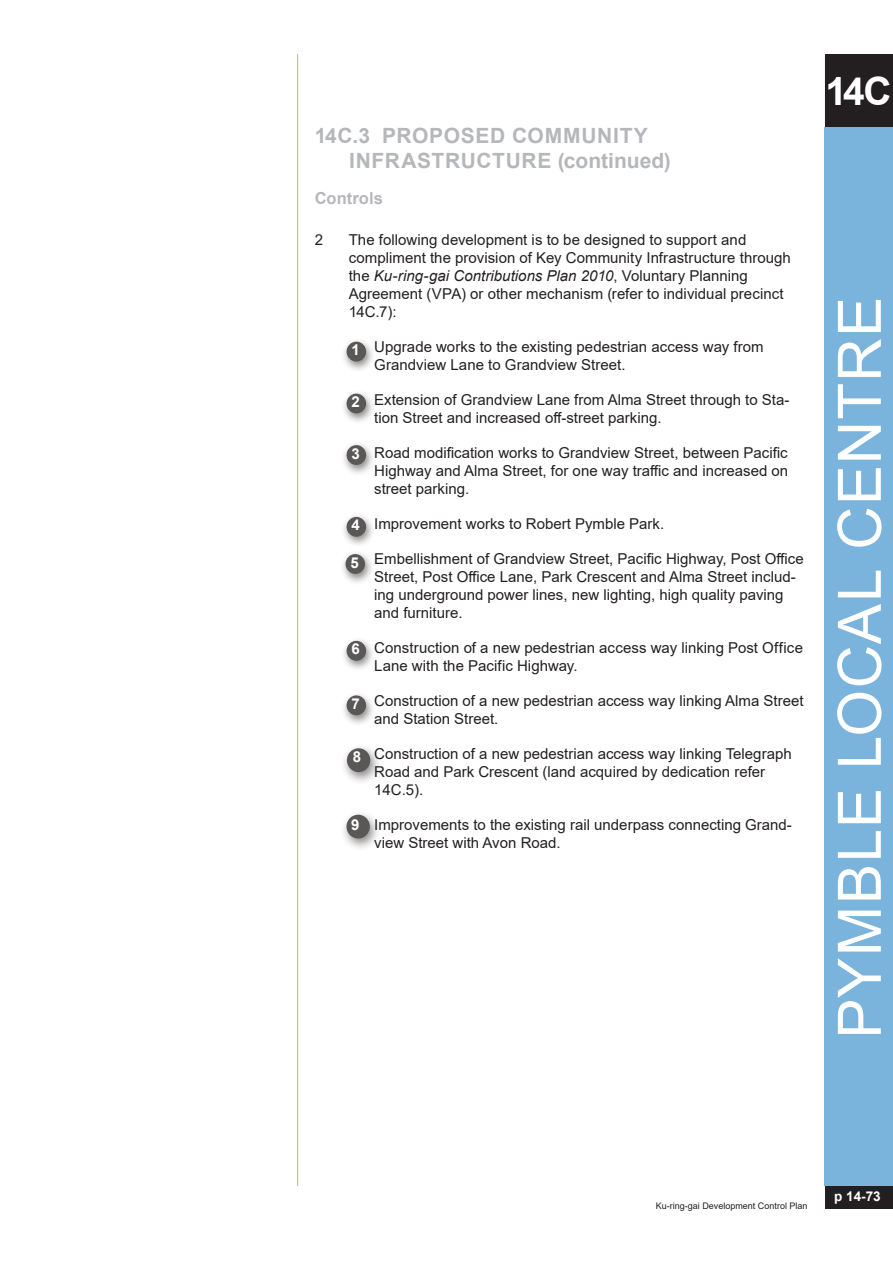
<style>
.page{position:relative;width:893px;height:1263px;background:#fff}
.page>*{position:absolute;margin:0;border:0;box-sizing:border-box;transform-origin:0 0}
.t1{font:60px "Arial";letter-spacing:.025em;color:#fff}
.t2{font:700 39px "Arial";color:#fff}
.t3{font:700 21px/25.2px "Arial";letter-spacing:.03em;color:#b6b7bb}
._2a__title_heading{font:700 16.5px "Arial";letter-spacing:.005em;color:#b6b7bb}
._1ai_body_left{font:15px/18px "Arial";color:#231f20}
.t4{font:700 15px "Arial";color:#fff}
.t5{font:700 13.5px "Arial";color:#fff}
.t6{font:9px "Arial";color:#231f20}
.s1{font-style:italic}
</style>
<div class="page">
<div style="left:825px;top:54px;width:68px;height:74px;background:#231f20"></div>
<div style="left:825px;top:1186px;width:68px;height:23px;background:#231f20"></div>
<hr style="left:297px;top:54px;width:1px;height:1132px;background:#b6b491">
<div style="left:825px;top:128px;width:68px;height:1058px;background:#7ab4dd"></div>
<div style="left:341px;top:390px;width:35px;height:35px;background:#231f20;opacity:.75"></div>
<div style="left:347px;top:394px;width:19px;height:19px;background:#5a5757;border-radius:50%"></div>
<div style="left:341px;top:441px;width:35px;height:35px;background:#231f20;opacity:.75"></div>
<div style="left:347px;top:445px;width:19px;height:20px;background:#5a5757;border-radius:50%"></div>
<div style="left:341px;top:513px;width:35px;height:35px;background:#231f20;opacity:.75"></div>
<div style="left:347px;top:517px;width:19px;height:20px;background:#5a5757;border-radius:50%"></div>
<div style="left:340px;top:550px;width:35px;height:35px;background:#231f20;opacity:.75"></div>
<svg style="left:345px;top:554px;width:20px;height:20px"></svg>
<div style="left:341px;top:691px;width:35px;height:35px;background:#231f20;opacity:.75"></div>
<div style="left:347px;top:695px;width:19px;height:20px;background:#5a5757;border-radius:50%"></div>
<div style="left:341px;top:338px;width:35px;height:35px;background:#231f20;opacity:.75"></div>
<div style="left:347px;top:342px;width:19px;height:20px;background:#5a5757;border-radius:50%"></div>
<div style="left:341px;top:637px;width:35px;height:35px;background:#231f20;opacity:.75"></div>
<div style="left:347px;top:641px;width:19px;height:20px;background:#5a5757;border-radius:50%"></div>
<div style="left:339px;top:809px;width:43px;height:43px;background:#231f20;opacity:.75"></div>
<div style="left:346px;top:815px;width:24px;height:23px;background:#5a5757;border-radius:50%"></div>
<div style="left:340px;top:743px;width:42px;height:43px;background:#231f20;opacity:.75"></div>
<div style="left:347px;top:748px;width:23px;height:24px;background:#5a5757;border-radius:50%"></div>
<p class="t3" style="left:349px;top:123px;width:323px;text-indent:-34px">14C.3 PROPOSED COMMUNITY<br>INFRASTRUCTURE (continued)</p>
<p class="_2a__title_heading" style="left:315px;top:186px;width:70px">Controls</p>
<p class="_1ai_body_left" style="left:315px;top:230px;width:10px">2</p>
<p class="_1ai_body_left" style="left:349px;top:230px;width:444px">The following development is to be designed to support and compliment the provision of Key Community Infrastructure through the <span class="s1">Ku-ring-gai Contributions Plan 2010</span>, Voluntary Planning Agreement (VPA) or other mechanism (refer to individual precinct 14C.7):</p>
<p class="_1ai_body_left" style="left:374px;top:337px;width:391px">Upgrade works to the existing pedestrian access way from<br>Grandview Lane to Grandview Street.</p>
<p class="_1ai_body_left" style="left:374px;top:390px;width:417px">Extension of Grandview Lane from Alma Street through to Sta&shy;tion Street and increased off-street parking.</p>
<p class="_1ai_body_left" style="left:374px;top:443px;width:415px;text-align:justify">Road modification works to Grandview Street, between Pacific Highway and Alma Street, for one way traffic and increased on street parking.</p>
<p class="_1ai_body_left" style="left:374px;top:514px;width:292px">Improvement works to Robert Pymble Park.</p>
<p class="_1ai_body_left" style="left:374px;top:549px;width:431px">Embellishment of Grandview Street, Pacific Highway, Post Office Street, Post Office Lane, Park Crescent and Alma Street includ&shy;ing underground power lines, new lighting, high quality paving and furniture.</p>
<p class="_1ai_body_left" style="left:374px;top:638px;width:430px">Construction of a new pedestrian access way linking Post Office<br>Lane with the Pacific Highway.</p>
<p class="_1ai_body_left" style="left:374px;top:691px;width:431px">Construction of a new pedestrian access way linking Alma Street and Station Street.</p>
<p class="_1ai_body_left" style="left:374px;top:744px;width:419px">Construction of a new pedestrian access way linking Telegraph<br>Road and Park Crescent (land acquired by dedication refer<br>14C.5).</p>
<p class="_1ai_body_left" style="left:374px;top:815px;width:419px">Improvements to the existing rail underpass connecting Grand&shy;view Street with Avon Road.</p>
<p class="t4" style="left:351px;top:339px;width:10px">1</p>
<p class="t4" style="left:351px;top:391px;width:10px">2</p>
<p class="t4" style="left:351px;top:443px;width:10px">3</p>
<p class="t4" style="left:351px;top:514px;width:10px">4</p>
<p class="t4" style="left:350px;top:552px;width:10px">5</p>
<p class="t4" style="left:351px;top:638px;width:10px">6</p>
<p class="t4" style="left:351px;top:693px;width:10px">7</p>
<p class="t4" style="left:353px;top:746px;width:10px">8</p>
<p class="t4" style="left:351px;top:814px;width:10px">9</p>
<h2 class="t2" style="left:825px;top:64px;width:68px">14C</h2>
<h1 class="t1" style="left:818px;top:1038px;width:743px;rotate:-90deg">PYMBLE LOCAL CENTRE</h1>
<p class="t6" style="left:656px;top:1199px;width:153px">Ku-ring-gai Development Control Plan</p>
<p class="t5" style="left:834px;top:1186px;width:48px">p 14-73</p>
</div>
